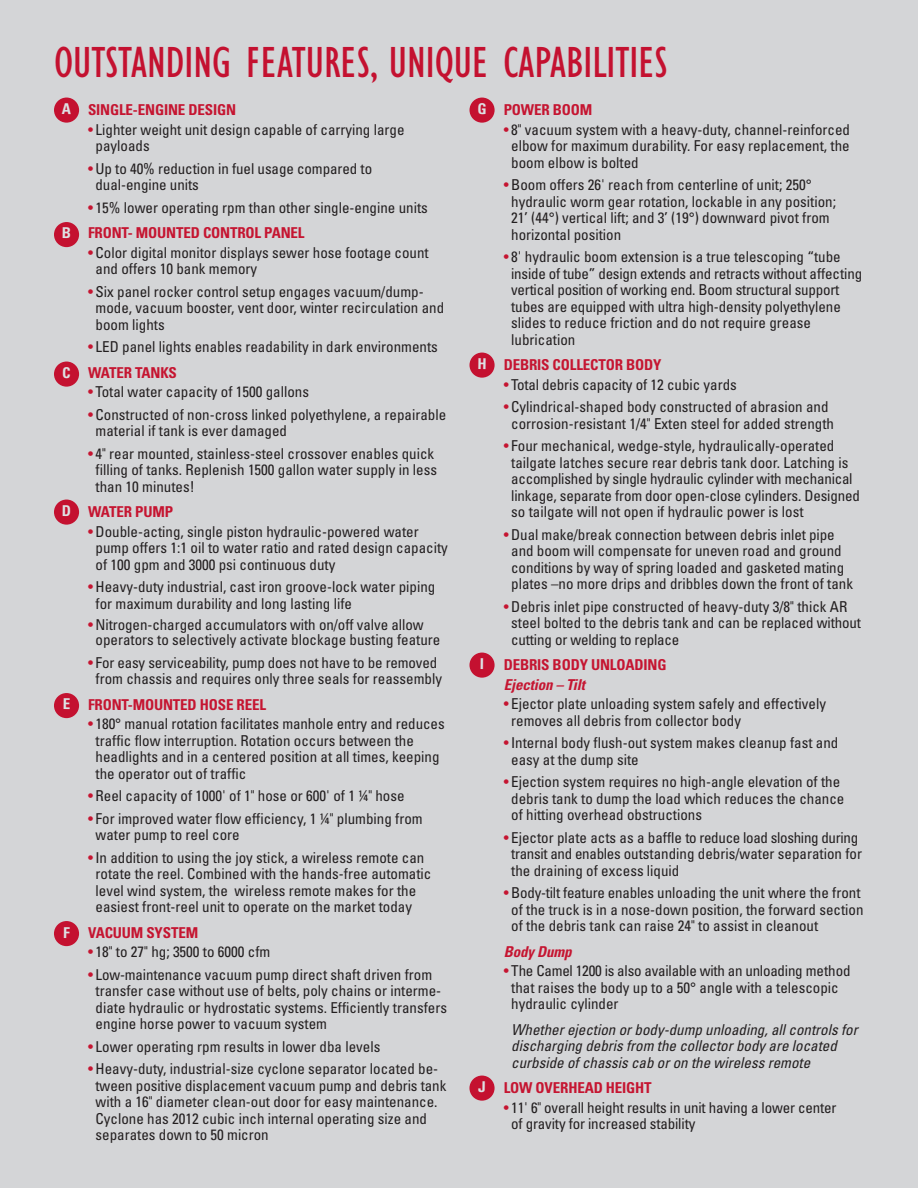
<style>
.page{position:relative;width:918px;height:1188px;background:#d4d5d7}
.page>*{position:absolute;margin:0;border:0;box-sizing:border-box;transform-origin:0 0}
.t1{font:condensed 45px "Gill Sans";color:#c41130}
.t2{font:condensed 15px/16.5px "Univers";color:#231f20}
.t3{font:italic condensed 15px/16.5px "Univers";color:#231f20}
.t4{font:700 condensed 15px "Univers";letter-spacing:-.01em;color:#c51531}
.t5{font:italic 700 condensed 15px "Univers";letter-spacing:-.01em;color:#c51531}
.s1{color:#c51531}
.s2{font-weight:700;color:#c51531}
</style>
<div class="page">
<div style="left:54px;top:97px;width:25px;height:26px;background:#c41130;border-radius:50%"></div>
<div style="left:469px;top:97px;width:26px;height:26px;background:#c41130;border-radius:50%"></div>
<div style="left:469px;top:352px;width:26px;height:26px;background:#c41130;border-radius:50%"></div>
<div style="left:469px;top:652px;width:26px;height:26px;background:#c41130;border-radius:50%"></div>
<div style="left:469px;top:1075px;width:26px;height:26px;background:#c41130;border-radius:50%"></div>
<div style="left:54px;top:222px;width:25px;height:25px;background:#c41130;border-radius:50%"></div>
<div style="left:54px;top:361px;width:25px;height:26px;background:#c41130;border-radius:50%"></div>
<div style="left:54px;top:499px;width:25px;height:26px;background:#c41130;border-radius:50%"></div>
<div style="left:54px;top:693px;width:25px;height:25px;background:#c41130;border-radius:50%"></div>
<div style="left:54px;top:921px;width:25px;height:25px;background:#c41130;border-radius:50%"></div>
<h1 class="t1" style="left:54px;top:47px;width:615px">OUTSTANDING FEATURES, UNIQUE CAPABILITIES</h1>
<p class="t4" style="left:88px;top:105px;width:150px">SINGLE-ENGINE DESIGN</p>
<p class="t2" style="left:96px;top:123px;width:311px;text-indent:-8px"><span class="s1">•</span> Lighter weight unit design capable of carrying large payloads</p>
<p class="t2" style="left:96px;top:162px;width:278px;text-indent:-8px"><span class="s1">•</span> Up to 40% reduction in fuel usage compared to dual-engine units</p>
<p class="t2" style="left:88px;top:196px;width:341px;line-height:25.5px"><span class="s1">•</span> 15% lower operating rpm than other single-engine units<br><span class="s2">FRONT- MOUNTED CONTROL PANEL</span></p>
<p class="t2" style="left:96px;top:246px;width:335px;text-indent:-8px"><span class="s1">•</span> Color digital monitor displays sewer hose footage count and offers 10 bank memory</p>
<p class="t2" style="left:96px;top:285px;width:350px;text-indent:-8px"><span class="s1">•</span> Six panel rocker control setup engages vacuum/dump&shy;mode, vacuum booster, vent door, winter recirculation and boom lights</p>
<p class="t2" style="left:88px;top:336px;width:351px;line-height:25.5px"><span class="s1">•</span> LED panel lights enables readability in dark environments<br><span class="s2">WATER TANKS</span></p>
<p class="t2" style="left:88px;top:385px;width:223px"><span class="s1">•</span> Total water capacity of 1500 gallons</p>
<p class="t2" style="left:96px;top:408px;width:352px;text-indent:-8px"><span class="s1">•</span> Constructed of non-cross linked polyethylene, a repairable material if tank is ever damaged</p>
<p class="t2" style="left:96px;top:447px;width:343px;text-indent:-8px"><span class="s1">•</span> 4" rear mounted, stainless-steel crossover enables quick filling of tanks. Replenish 1500 gallon water supply in less than 10 minutes!</p>
<p class="t4" style="left:88px;top:507px;width:86px">WATER PUMP</p>
<p class="t2" style="left:96px;top:525px;width:354px;text-indent:-8px"><span class="s1">•</span> Double-acting, single piston hydraulic-powered water pump offers 1:1 oil to water ratio and rated design capacity of 100 gpm and 3000 psi continuous duty</p>
<p class="t2" style="left:96px;top:580px;width:341px;text-indent:-8px"><span class="s1">•</span> Heavy-duty industrial, cast iron groove-lock water piping for maximum durability and long lasting life</p>
<p class="t2" style="left:96px;top:618px;width:346px;line-height:15.1px;text-indent:-8px"><span class="s1">•</span> Nitrogen-charged accumulators with on/off valve allow operators to selectively activate blockage busting feature</p>
<p class="t2" style="left:88px;top:655px;width:356px;text-align:center"><span class="s1">•</span> For easy serviceability, pump does not have to be removed from chassis and requires only three seals for reassembly</p>
<p class="t4" style="left:88px;top:699px;width:180px">FRONT-MOUNTED HOSE REEL</p>
<p class="t2" style="left:96px;top:717px;width:351px;text-indent:-8px"><span class="s1">•</span> 180° manual rotation facilitates manhole entry and reduces traffic flow interruption. Rotation occurs between the headlights and in a centered position at all times, keeping the operator out of traffic</p>
<p class="t2" style="left:88px;top:789px;width:318px"><span class="s1">•</span> Reel capacity of 1000' of 1" hose or 600' of 1 ¼" hose</p>
<p class="t2" style="left:96px;top:811px;width:329px;text-indent:-8px"><span class="s1">•</span> For improved water flow efficiency, 1 ¼" plumbing from water pump to reel core</p>
<p class="t2" style="left:96px;top:850px;width:337px;text-indent:-8px"><span class="s1">•</span> In addition to using the joy stick, a wireless remote can rotate the reel. Combined with the hands-free automatic level wind system, the wireless remote makes for the easiest front-reel unit to operate on the market today</p>
<p class="t4" style="left:88px;top:927px;width:112px">VACUUM SYSTEM</p>
<p class="t2" style="left:88px;top:945px;width:184px"><span class="s1">•</span> 18" to 27" hg; 3500 to 6000 cfm</p>
<p class="t2" style="left:96px;top:967px;width:353px;text-indent:-8px"><span class="s1">•</span> Low-maintenance vacuum pump direct shaft driven from transfer case without use of belts, poly chains or interme&shy;diate hydraulic or hydrostatic systems. Efficiently transfers engine horse power to vacuum system</p>
<p class="t2" style="left:88px;top:1039px;width:294px"><span class="s1">•</span> Lower operating rpm results in lower dba levels</p>
<p class="t2" style="left:96px;top:1062px;width:352px;text-indent:-8px"><span class="s1">•</span> Heavy-duty, industrial-size cyclone separator located be&shy;tween positive displacement vacuum pump and debris tank with a 16" diameter clean-out door for easy maintenance.<br>Cyclone has 2012 cubic inch internal operating size and separates down to 50 micron</p>
<p class="t4" style="left:504px;top:105px;width:90px">POWER BOOM</p>
<p class="t2" style="left:511px;top:123px;width:340px;text-align:justify;text-indent:-8px"><span class="s1">•</span> 8" vacuum system with a heavy-duty, channel-reinforced elbow for maximum durability. For easy replacement, the boom elbow is bolted</p>
<p class="t2" style="left:511px;top:178px;width:326px;text-indent:-8px"><span class="s1">•</span> Boom offers 26' reach from centerline of unit; 250° hydraulic worm gear rotation, lockable in any position; 21’ (44°) vertical lift; and 3’ (19°) downward pivot from horizontal position</p>
<p class="t2" style="left:511px;top:250px;width:353px;text-indent:-8px"><span class="s1">•</span> 8' hydraulic boom extension is a true telescoping “tube inside of tube” design extends and retracts without affecting vertical position of working end. Boom structural support tubes are equipped with ultra high-density polyethylene slides to reduce friction and do not require grease lubrication</p>
<p class="t4" style="left:504px;top:360px;width:159px">DEBRIS COLLECTOR BODY</p>
<p class="t2" style="left:504px;top:378px;width:235px"><span class="s1">•</span> Total debris capacity of 12 cubic yards</p>
<p class="t2" style="left:504px;top:400px;width:332px;text-align:center"><span class="s1">•</span> Cylindrical-shaped body constructed of abrasion and corrosion-resistant 1/4" Exten steel for added strength</p>
<p class="t2" style="left:511px;top:439px;width:350px;text-indent:-8px"><span class="s1">•</span> Four mechanical, wedge-style, hydraulically-operated tailgate latches secure rear debris tank door. Latching is accomplished by single hydraulic cylinder with mechanical linkage, separate from door open-close cylinders. Designed so tailgate will not open if hydraulic power is lost</p>
<p class="t2" style="left:511px;top:528px;width:343px;text-indent:-8px"><span class="s1">•</span> Dual make/break connection between debris inlet pipe and boom will compensate for uneven road and ground conditions by way of spring loaded and gasketed mating plates –no more drips and dribbles down the front of tank</p>
<p class="t2" style="left:511px;top:600px;width:351px;text-indent:-8px"><span class="s1">•</span> Debris inlet pipe constructed of heavy-duty 3/8" thick AR steel bolted to the debris tank and can be replaced without cutting or welding to replace</p>
<p class="t4" style="left:504px;top:660px;width:164px">DEBRIS BODY UNLOADING</p>
<p class="t5" style="left:504px;top:679px;width:83px">Ejection – Tilt</p>
<p class="t2" style="left:511px;top:697px;width:316px;text-indent:-8px"><span class="s1">•</span> Ejector plate unloading system safely and effectively removes all debris from collector body</p>
<p class="t2" style="left:511px;top:736px;width:329px;text-indent:-8px"><span class="s1">•</span> Internal body flush-out system makes cleanup fast and easy at the dump site</p>
<p class="t2" style="left:511px;top:775px;width:335px;text-indent:-8px"><span class="s1">•</span> Ejection system requires no high-angle elevation of the debris tank to dump the load which reduces the chance of hitting overhead obstructions</p>
<p class="t2" style="left:511px;top:831px;width:352px;text-indent:-8px"><span class="s1">•</span> Ejector plate acts as a baffle to reduce load sloshing during transit and enables outstanding debris/water separation for the draining of excess liquid</p>
<p class="t2" style="left:511px;top:886px;width:354px;text-indent:-8px"><span class="s1">•</span> Body-tilt feature enables unloading the unit where the front of the truck is in a nose-down position, the forward section of the debris tank can raise 24" to assist in cleanout</p>
<p class="t5" style="left:504px;top:946px;width:69px">Body Dump</p>
<p class="t2" style="left:511px;top:964px;width:341px;text-indent:-8px"><span class="s1">•</span> The Camel 1200 is also available with an unloading method that raises the body up to a 50° angle with a telescopic hydraulic cylinder</p>
<p class="t3" style="left:511px;top:1023px;width:348px">Whether ejection or body-dump unloading, all controls for discharging debris from the collector body are located curbside of chassis cab or on the wireless remote</p>
<p class="t4" style="left:504px;top:1083px;width:150px">LOW OVERHEAD HEIGHT</p>
<p class="t2" style="left:511px;top:1101px;width:327px;text-indent:-8px"><span class="s1">•</span> 11' 6" overall height results in unit having a lower center of gravity for increased stability</p>
</div>
